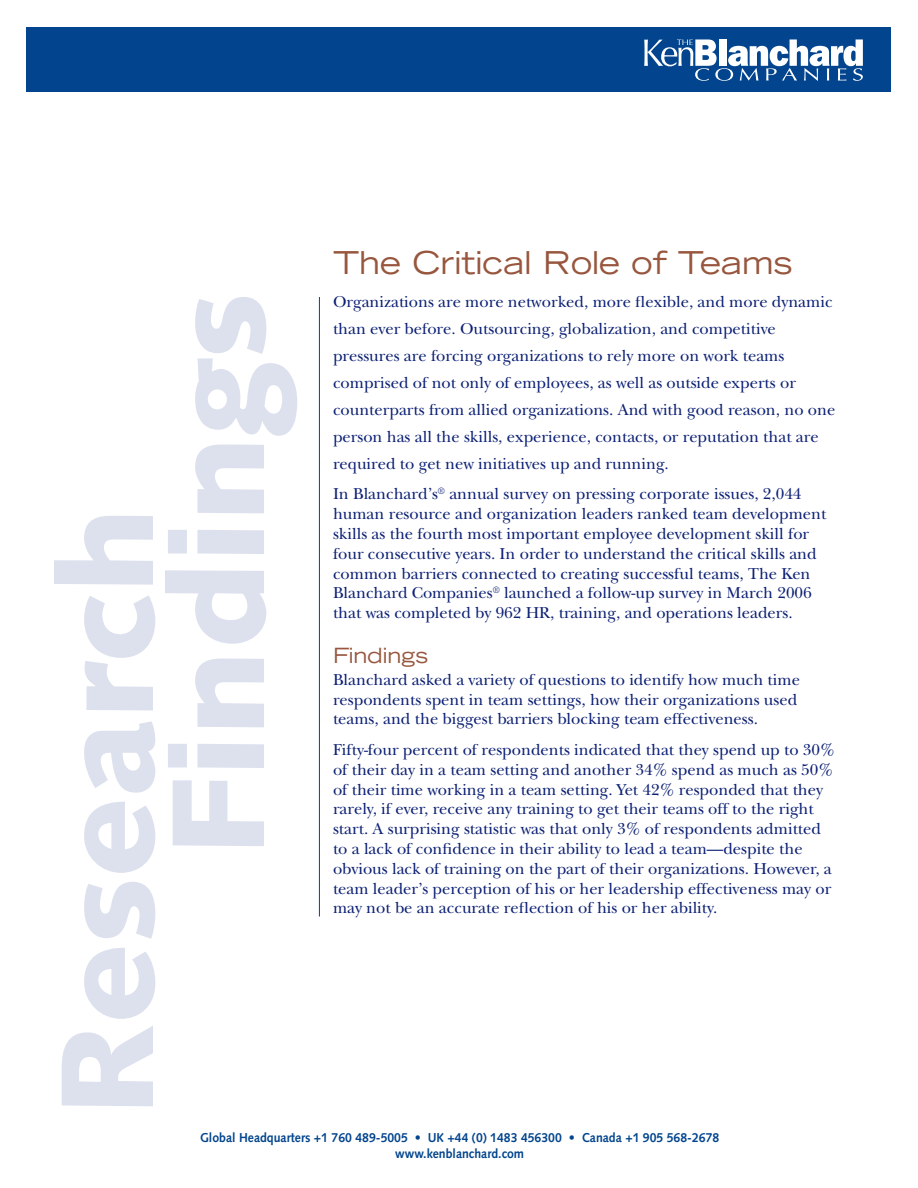
<style>
.page{position:relative;width:918px;height:1188px;background:#fff}
.page>*{position:absolute;margin:0;border:0;box-sizing:border-box;transform-origin:0 0}
.t1{font:900 132px/111px "Syntax LT Std";color:#dde1ee}
.t2{font:expanded 31.5px "Trade Gothic LT Std";color:#97563d}
.t3{font:expanded 21px "Trade Gothic LT Std";color:#97563d}
.t4{font:16.5px/19.8px "New Baskerville";color:#0c2074}
.t5{font:700 12.9px/15.5px "Syntax";color:#02448d;text-align:center;scale:.95 1}
</style>
<div class="page">
<hr style="left:319px;top:297px;width:1px;height:619px;background:#02448d">
<div style="left:27px;top:27px;width:863px;height:63px;background:#02448d"></div>
<svg style="left:644px;top:39px;width:219px;height:42px"></svg>
<h1 class="t1" style="left:52px;top:857px;width:565px;text-indent:-260px;rotate:-90deg">Research<br>Findings</h1>
<h2 class="t2" style="left:333px;top:242px;width:461px">The Critical Role of Teams</h2>
<p class="t4" style="left:333px;top:288px;width:504px;line-height:27px">Organizations are more networked, more flexible, and more dynamic than ever before. Outsourcing, globalization, and competitive pressures are forcing organizations to rely more on work teams comprised of not only of employees, as well as outside experts or counterparts from allied organizations. And with good reason, no one person has all the skills, experience, contacts, or reputation that are required to get new initiatives up and running.</p>
<p class="t4" style="left:333px;top:484px;width:495px">In Blanchard’s<sup>®</sup> annual survey on pressing corporate issues, 2,044 human resource and organization leaders ranked team development skills as the fourth most important employee development skill for four consecutive years. In order to understand the critical skills and common barriers connected to creating successful teams, The Ken Blanchard Companies<sup>®</sup> launched a follow-up survey in March 2006 that was completed by 962 HR, training, and operations leaders.</p>
<p class="t3" style="left:333px;top:641px;width:97px">Findings</p>
<p class="t4" style="left:333px;top:670px;width:468px">Blanchard asked a variety of questions to identify how much time respondents spent in team settings, how their organizations used teams, and the biggest barriers blocking team effectiveness.</p>
<p class="t4" style="left:333px;top:740px;width:503px">Fifty-four percent of respondents indicated that they spend up to 30% of their day in a team setting and another 34% spend as much as 50% of their time working in a team setting. Yet 42% responded that they rarely, if ever, receive any training to get their teams off to the right start. A surprising statistic was that only 3% of respondents admitted to a lack of confidence in their ability to lead a team—despite the obvious lack of training on the part of their organizations. However, a team leader’s perception of his or her leadership effectiveness may or may not be an accurate reflection of his or her ability.</p>
<p class="t5" style="left:200px;top:1130px;width:548px">Global Headquarters +1 760 489-5005 • UK +44 (0) 1483 456300 • Canada +1 905 568-2678 www.kenblanchard.com</p>
</div>
